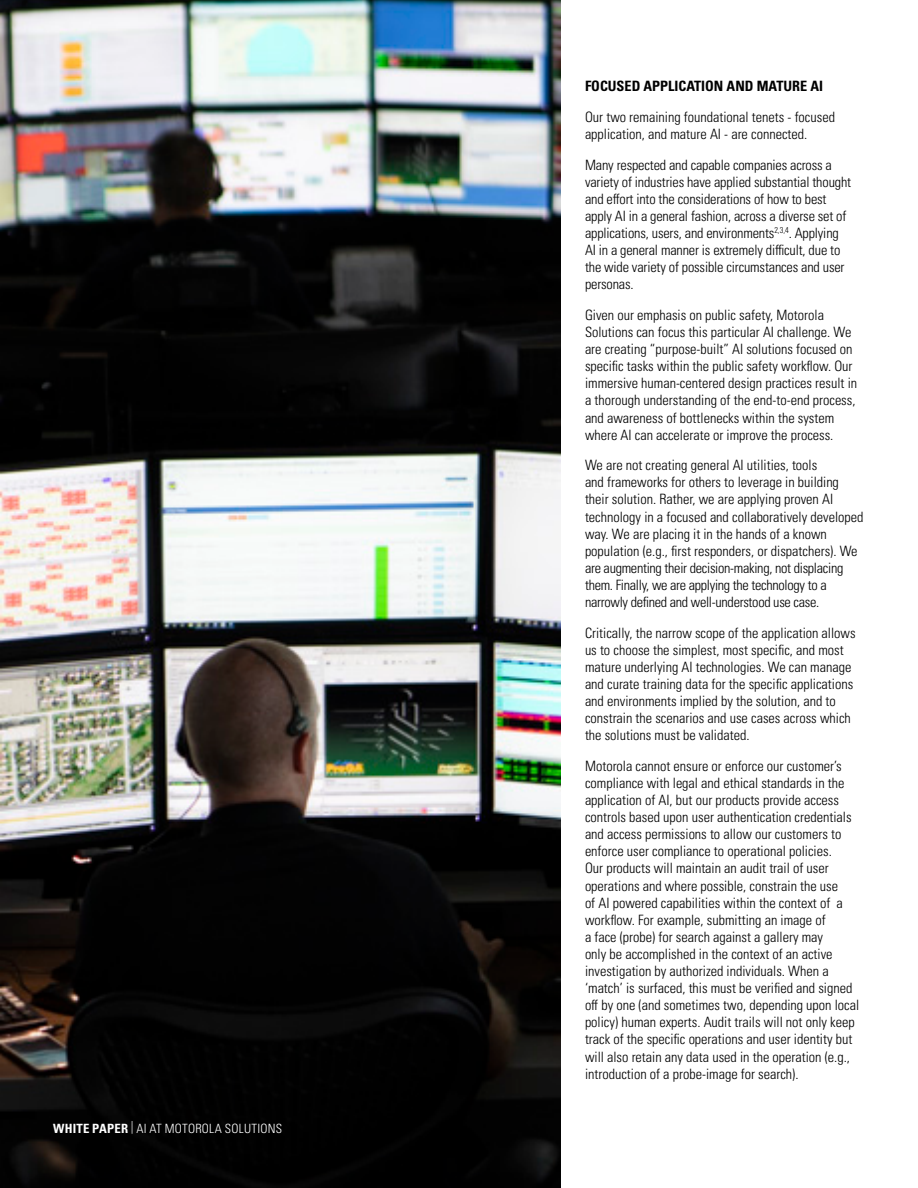
<style>
.page{position:relative;width:918px;height:1188px;background:#fff}
.page>*{position:absolute;margin:0;border:0;box-sizing:border-box;transform-origin:0 0}
.t1{font:300 condensed 14.25px/17.1px "Univers LT Pro";color:#000}
.t2{font:700 condensed 14.25px "Univers LT Pro";color:#000}
.t3{font:300 condensed 12.75px "Univers LT Pro";letter-spacing:.02em;color:#fff}
.s1{font-weight:700}
</style>
<div class="page">
<img style="left:0;top:0;width:561px;height:1188px">
<p class="t3" style="left:53px;top:1120px;width:231px"><span class="s1">WHITE PAPER</span> | AI AT MOTOROLA SOLUTIONS</p>
<p class="t2" style="left:585px;top:78px;width:240px">FOCUSED APPLICATION AND MATURE AI</p>
<p class="t1" style="left:585px;top:108px;width:252px">Our two remaining foundational tenets - focused application, and mature AI - are connected.</p>
<p class="t1" style="left:585px;top:155px;width:268px">Many respected and capable companies across a variety of industries have applied substantial thought and effort into the considerations of how to best apply AI in a general fashion, across a diverse set of applications, users, and environments<sup>2,3,4</sup>. Applying AI in a general manner is extremely difficult, due to the wide variety of possible circumstances and user personas.</p>
<p class="t1" style="left:585px;top:306px;width:274px">Given our emphasis on public safety, Motorola Solutions can focus this particular AI challenge. We are creating “purpose-built” AI solutions focused on specific tasks within the public safety workflow. Our immersive human-centered design practices result in a thorough understanding of the end-to-end process, and awareness of bottlenecks within the system where AI can accelerate or improve the process.</p>
<p class="t1" style="left:585px;top:456px;width:280px">We are not creating general AI utilities, tools<br>and frameworks for others to leverage in building their solution. Rather, we are applying proven AI technology in a focused and collaboratively developed way. We are placing it in the hands of a known population (e.g., first responders, or dispatchers). We are augmenting their decision-making, not displacing them. Finally, we are applying the technology to a narrowly defined and well-understood use case.</p>
<p class="t1" style="left:585px;top:623px;width:272px">Critically, the narrow scope of the application allows us to choose the simplest, most specific, and most mature underlying AI technologies. We can manage and curate training data for the specific applications and environments implied by the solution, and to constrain the scenarios and use cases across which the solutions must be validated.</p>
<p class="t1" style="left:585px;top:756px;width:276px">Motorola cannot ensure or enforce our customer’s compliance with legal and ethical standards in the application of AI, but our products provide access controls based upon user authentication credentials and access permissions to allow our customers to enforce user compliance to operational policies.<br>Our products will maintain an audit trail of user operations and where possible, constrain the use<br>of AI powered capabilities within the context of a workflow. For example, submitting an image of<br>a face (probe) for search against a gallery may<br>only be accomplished in the context of an active investigation by authorized individuals. When a ‘match’ is surfaced, this must be verified and signed off by one (and sometimes two, depending upon local policy) human experts. Audit trails will not only keep track of the specific operations and user identity but will also retain any data used in the operation (e.g., introduction of a probe-image for search).</p>
</div>
